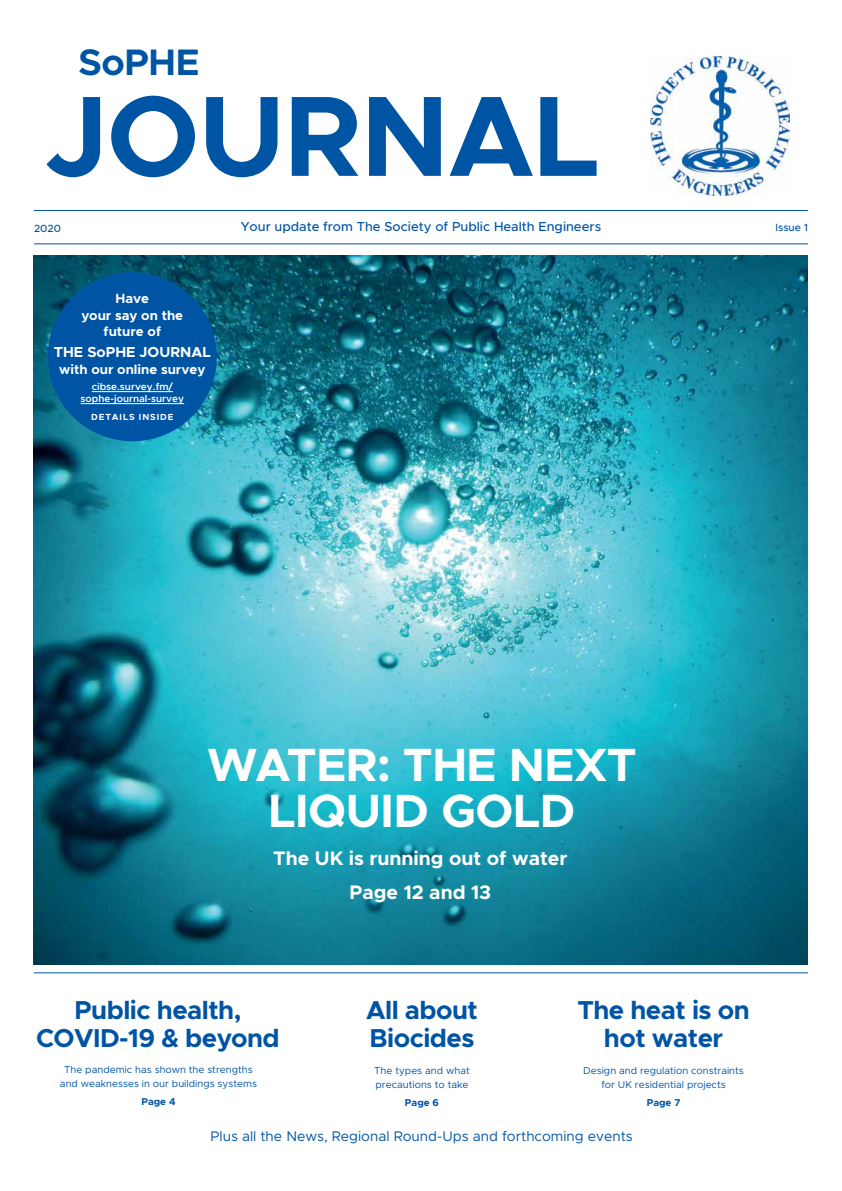
<style>
.page{position:relative;width:842px;height:1191px;background:#fff}
.page>*{position:absolute;margin:0;border:0;box-sizing:border-box;transform-origin:0 0}
.t1{font:700 114.7px "Metropolis";letter-spacing:-.01em;color:#0054a4}
.t2{font:700 46.8px/46.8px "Metropolis";letter-spacing:-.01em;color:#fff;text-align:center}
.t3{font:700 37px "Metropolis";letter-spacing:-.01em;color:#0054a4}
.t4{font:700 26px/28px "Metropolis";letter-spacing:-.02em;color:#0054a4;text-align:center}
.t5{font:700 19.6px/34.3px "Metropolis";color:#fff;text-align:center}
.t6{font:700 14.6px "Metropolis";color:#fff}
.t7{font:14px "Metropolis";color:#0054a4}
.t8{font:700 13.4px/16.3px "Metropolis";color:#fff;text-align:center}
.t9{font:500 13.1px "Metropolis";color:#0054a4}
.t10{font:500 10.4px "Metropolis";color:#0054a4}
.t11{font:10px/14px "Metropolis";color:#0054a4;text-align:center}
.t12{font:600 10px/12px "Metropolis";color:#fff;text-align:center}
.t13{font:700 10px "Metropolis";color:#0054a4}
.t14{font:700 8.9px "Metropolis";letter-spacing:.1em;color:#fff}
</style>
<div class="page">
<img style="left:34px;top:255px;width:774px;height:709px">
<hr style="left:34px;top:243px;width:774px;height:1px;background:#0054a4">
<hr style="left:34px;top:972px;width:774px;height:1px;background:#0054a4">
<hr style="left:34px;top:210px;width:774px;height:1px;background:#0054a4">
<img style="left:651px;top:56px;width:138px;height:140px">
<div style="left:48px;top:272px;width:169px;height:169px;background:#0054a4;border-radius:50%"></div>
<hr style="left:92px;top:391px;width:81px;height:1px;background:#fff">
<hr style="left:81px;top:403px;width:103px;height:1px;background:#fff">
<h3 class="t3" style="left:78px;top:39px;width:123px">SoPHE</h3>
<h1 class="t1" style="left:45px;top:64px;width:556px">JOURNAL</h1>
<p class="t10" style="left:34px;top:222px;width:28px">2020</p>
<h3 class="t9" style="left:241px;top:218px;width:362px">Your update from The Society of Public Health Engineers</h3>
<p class="t10" style="left:775px;top:221px;width:34px">Issue 1</p>
<h3 class="t8" style="left:82px;top:290px;width:103px">Have<br>your say on the future of</h3>
<h3 class="t6" style="left:54px;top:342px;width:158px">THE SoPHE JOURNAL</h3>
<h3 class="t8" style="left:59px;top:361px;width:148px">with our online survey</h3>
<p class="t12" style="left:81px;top:380px;width:105px">cibse.survey.fm/ sophe-journal-survey</p>
<p class="t14" style="left:91px;top:411px;width:84px">DETAILS INSIDE</p>
<h2 class="t2" style="left:207px;top:739px;width:431px">WATER: THE NEXT<br>LIQUID GOLD</h2>
<h3 class="t5" style="left:273px;top:840px;width:296px">The UK is running out of water<br>Page 12 and 13</h3>
<h3 class="t4" style="left:36px;top:994px;width:245px">Public health,<br>COVID-19 &amp; beyond</h3>
<p class="t11" style="left:60px;top:1061px;width:199px">The pandemic has shown the strengths and weaknesses in our buildings systems</p>
<p class="t13" style="left:141px;top:1094px;width:36px">Page 4</p>
<h3 class="t4" style="left:366px;top:994px;width:113px;text-align:left">All about<br>Biocides</h3>
<p class="t11" style="left:374px;top:1063px;width:97px;text-align:left">The types and what precautions to take</p>
<p class="t13" style="left:405px;top:1096px;width:36px">Page 6</p>
<h3 class="t4" style="left:577px;top:994px;width:174px">The heat is on hot water</h3>
<p class="t11" style="left:583px;top:1063px;width:162px">Design and regulation constraints for UK residential projects</p>
<p class="t13" style="left:647px;top:1096px;width:35px">Page 7</p>
<h3 class="t7" style="left:211px;top:1127px;width:424px">Plus all the News, Regional Round-Ups and forthcoming events</h3>
</div>
